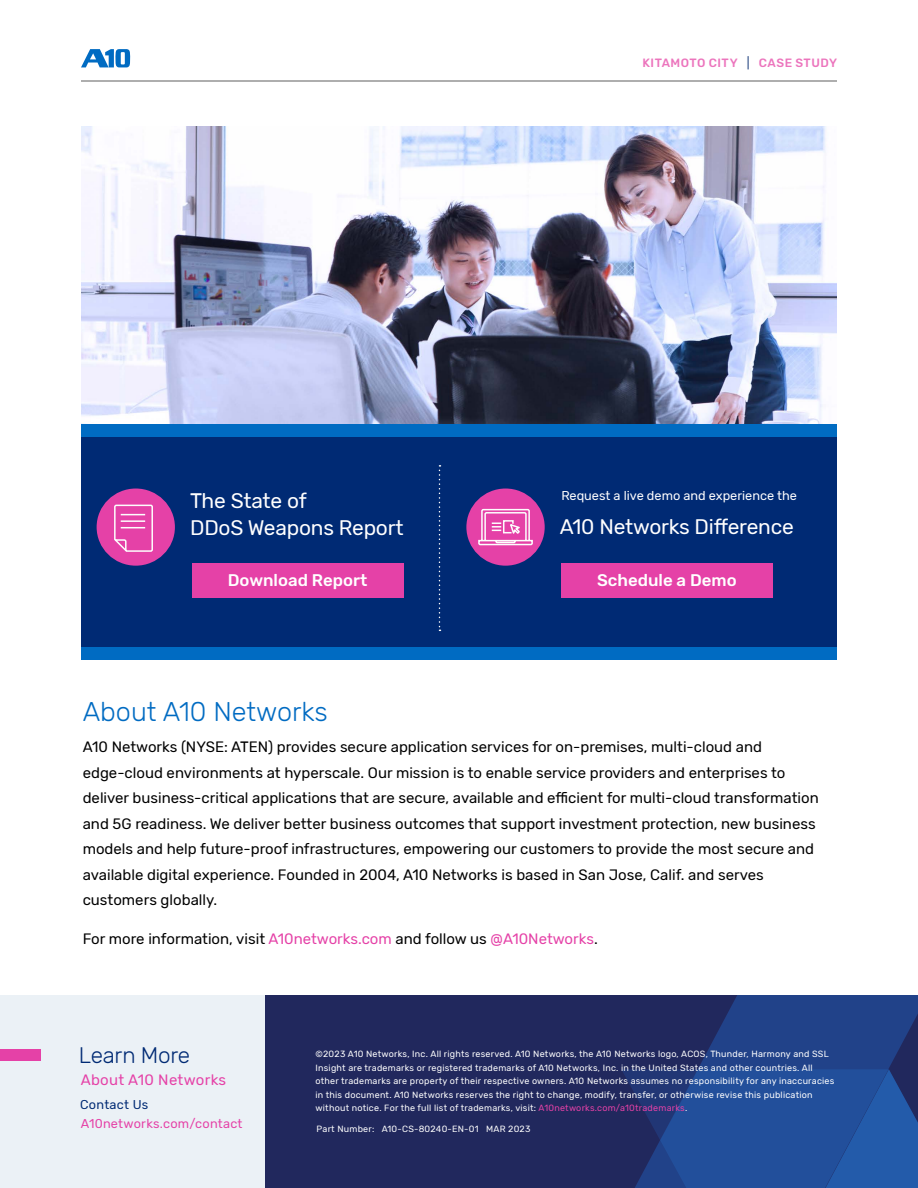
<style>
.page{position:relative;width:918px;height:1188px;background:#fff}
.page>*{position:absolute;margin:0;border:0;box-sizing:border-box;transform-origin:0 0}
.t1{font:300 27px "Rubik";color:#006bc2}
.t2{font:300 22.5px "Rubik";letter-spacing:-.015em;color:#002a74}
.t3{font:21px/27px "Rubik";letter-spacing:-.01em;color:#fff}
.t4{font:500 16.8px "Rubik";color:#fff}
.t5{font:15px/25.5px "Rubik";color:#000}
.t6{font:15px "Rubik";letter-spacing:.02em;color:#e541a7}
.t7{font:12.75px "Rubik";color:#fff}
.t8{font:12.75px "Rubik";letter-spacing:.02em;color:#e541a7}
.t9{font:12.75px "Rubik";letter-spacing:.02em;color:#002a74}
.t10{font:500 12px "Rubik";letter-spacing:.04em;color:#ec75bd}
.t11{font:9px/13.5px "Rubik";letter-spacing:.025em;color:#fff}
.s1{color:#506a9a}
.s2{color:#e541a7}
</style>
<div class="page">
<div style="left:265px;top:995px;width:653px;height:193px;background:#21285d"></div>
<svg style="left:698px;top:995px;width:220px;height:74px;background:#213e82"></svg>
<svg style="left:622px;top:1069px;width:296px;height:119px;background:#214a93"></svg>
<div style="left:0;top:995px;width:265px;height:193px;background:#ebf1f6"></div>
<hr style="left:81px;top:81px;width:756px;height:1px;background:#5f5f5f">
<svg style="left:81px;top:49px;width:49px;height:18px"></svg>
<div style="left:0;top:1049px;width:40px;height:12px;background:#e541a7"></div>
<img style="left:81px;top:126px;width:756px;height:298px">
<div style="left:81px;top:436px;width:756px;height:218px;background:#002a74"></div>
<div style="left:81px;top:424px;width:756px;height:12px;background:#006bc2"></div>
<div style="left:81px;top:648px;width:756px;height:12px;background:#006bc2"></div>
<div style="left:192px;top:564px;width:211px;height:34px;background:#e541a7"></div>
<div style="left:97px;top:489px;width:78px;height:77px;background:#e541a7;border-radius:50%"></div>
<svg style="left:114px;top:504px;width:39px;height:48px"></svg>
<div style="left:561px;top:564px;width:212px;height:34px;background:#e541a7"></div>
<div style="left:466px;top:489px;width:79px;height:77px;background:#e541a7;border-radius:50%"></div>
<svg style="left:478px;top:508px;width:55px;height:38px"></svg>
<svg style="left:439px;top:465px;width:2px;height:166px"></svg>
<p class="t10" style="left:642px;top:56px;width:196px">KITAMOTO CITY <span class="s1">|</span> CASE STUDY</p>
<h3 class="t3" style="left:190px;top:488px;width:215px">The State of<br>DDoS Weapons Report</h3>
<p class="t4" style="left:228px;top:571px;width:141px">Download Report</p>
<h1 class="t1" style="left:83px;top:696px;width:247px">About A10 Networks</h1>
<p class="t7" style="left:561px;top:489px;width:237px">Request a live demo and experience the</p>
<h3 class="t3" style="left:560px;top:514px;width:236px">A10 Networks Difference</h3>
<p class="t4" style="left:597px;top:571px;width:141px">Schedule a Demo</p>
<p class="t5" style="left:83px;top:735px;width:738px">A10 Networks (NYSE: ATEN) provides secure application services for on-premises, multi-cloud and edge-cloud environments at hyperscale. Our mission is to enable service providers and enterprises to deliver business-critical applications that are secure, available and efficient for multi-cloud transformation and 5G readiness. We deliver better business outcomes that support investment protection, new business models and help future-proof infrastructures, empowering our customers to provide the most secure and available digital experience. Founded in 2004, A10 Networks is based in San Jose, Calif. and serves customers globally.</p>
<p class="t5" style="left:83px;top:927px;width:517px">For more information, visit <span class="s2">A10networks.com</span> and follow us <span class="s2">@A10Networks</span>.</p>
<h2 class="t2" style="left:79px;top:1042px;width:113px">Learn More</h2>
<p class="t6" style="left:81px;top:1071px;width:147px">About A10 Networks</p>
<p class="t9" style="left:80px;top:1097px;width:70px">Contact Us</p>
<p class="t8" style="left:81px;top:1117px;width:163px">A10networks.com/contact</p>
<p class="t11" style="left:316px;top:1048px;width:520px">©2023 A10 Networks, Inc. All rights reserved. A10 Networks, the A10 Networks logo, ACOS, Thunder, Harmony and SSL Insight are trademarks or registered trademarks of A10 Networks, Inc. in the United States and other countries. All other trademarks are property of their respective owners. A10 Networks assumes no responsibility for any inaccuracies in this document. A10 Networks reserves the right to change, modify, transfer, or otherwise revise this publication without notice. For the full list of trademarks, visit: <span class="s2">A10networks.com/a10trademarks</span>.</p>
<p class="t11" style="left:317px;top:1122px;width:215px">Part Number: A10-CS-80240-EN-01 MAR 2023</p>
</div>
